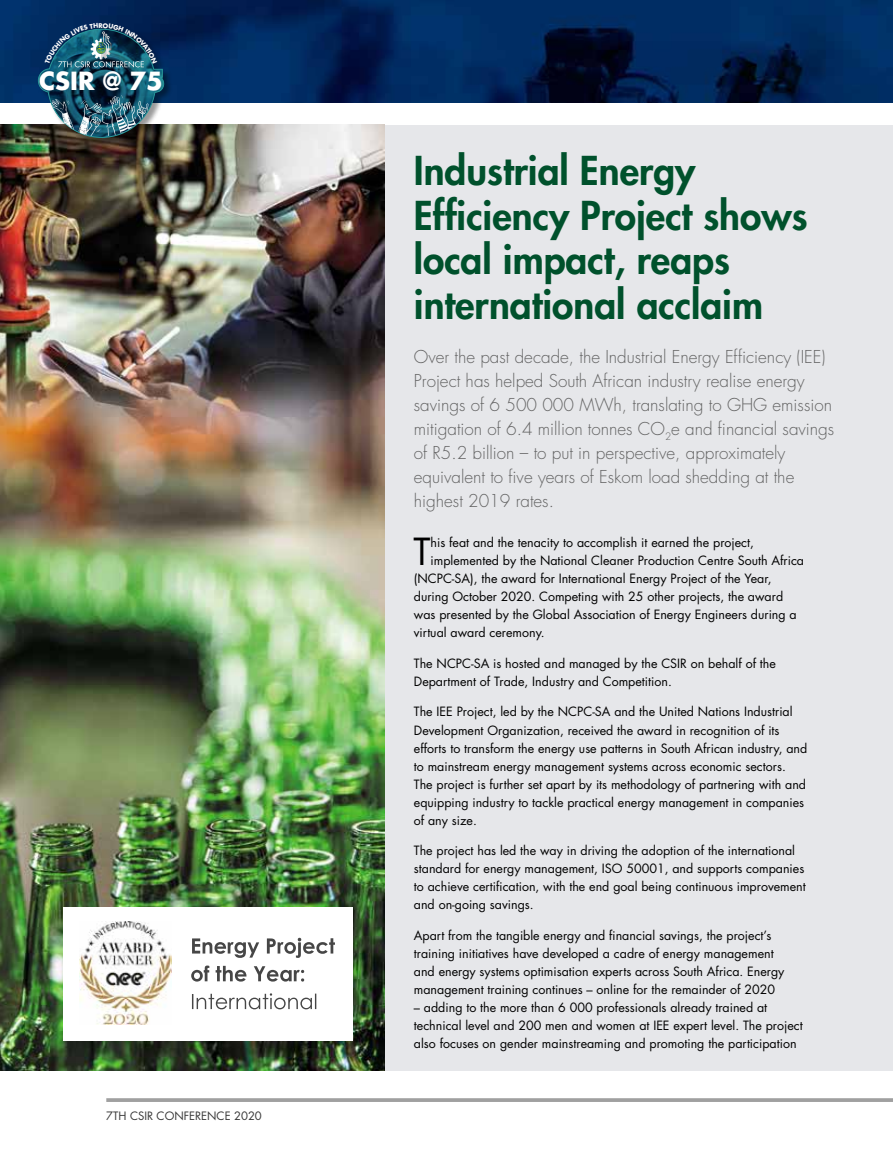
<style>
.page{position:relative;width:893px;height:1149px;background:#fff}
.page>*{position:absolute;margin:0;border:0;box-sizing:border-box;transform-origin:0 0}
.t1{font:800 38.7px/44.5px "Futura Std";color:#00512c}
.t2{font:36.3px "Futura Std";color:#000}
.t3{font:700 24.3px "Futura";color:#fff}
.t4{font:300 17.25px/24px "Futura Std";color:#636363}
.t5{font:12.45px/18px "Futura Std";color:#000}
.t6{font:11.25px "Futura Std";color:#363636}
</style>
<div class="page">
<svg style="left:106px;top:1098px;width:787px;height:3px;fill:#a0a0a0"></svg>
<div style="left:0;top:125px;width:893px;height:944px;background:#e6e7ea"></div>
<img style="left:0;top:125px;width:384px;height:944px">
<img style="left:0;top:0;width:893px;height:102px">
<div style="left:38px;top:23px;width:135px;height:123px;background:#000;opacity:.4"></div>
<div style="left:64px;top:907px;width:289px;height:133px;background:#fff"></div>
<img style="left:80px;top:921px;width:91px;height:103px">
<svg style="left:192px;top:993px;width:124px;height:16px"></svg>
<svg style="left:191px;top:965px;width:113px;height:16px"></svg>
<svg style="left:192px;top:937px;width:143px;height:20px"></svg>
<img style="left:38px;top:23px;width:126px;height:115px">
<h3 class="t3" style="left:39px;top:64px;width:125px">CSIR @ 75</h3>
<p class="t6" style="left:106px;top:1108px;width:157px">7th CSIR conference 2020</p>
<h1 class="t1" style="left:414px;top:148px;width:395px">Industrial Energy<br>Efficiency Project shows local impact, reaps international acclaim</h1>
<p class="t4" style="left:414px;top:345px;width:422px">Over the past decade, the Industrial Energy Efficiency (IEE)<br>Project has helped South African industry realise energy savings of 6 500 000 MWh, translating to GHG emission mitigation of 6.4 million tonnes CO<sub>2</sub>e and financial savings of R5.2 billion – to put in perspective, approximately equivalent to five years of Eskom load shedding at the highest 2019 rates.</p>
<h2 class="t2" style="left:413px;top:528px;width:19px">T</h2>
<p class="t5" style="left:431px;top:533px;width:325px">his feat and the tenacity to accomplish it earned the project,</p>
<p class="t5" style="left:431px;top:551px;width:375px">implemented by the National Cleaner Production Centre South Africa</p>
<p class="t5" style="left:414px;top:569px;width:359px">(NCPC-SA), the award for International Energy Project of the Year,</p>
<p class="t5" style="left:414px;top:587px;width:371px">during October 2020. Competing with 25 other projects, the award</p>
<p class="t5" style="left:414px;top:605px;width:384px">was presented by the Global Association of Energy Engineers during a</p>
<p class="t5" style="left:414px;top:623px;width:132px">virtual award ceremony.</p>
<p class="t5" style="left:414px;top:654px;width:364px">The NCPC-SA is hosted and managed by the CSIR on behalf of the<br>Department of Trade, Industry and Competition.</p>
<p class="t5" style="left:414px;top:702px;width:395px">The IEE Project, led by the NCPC-SA and the United Nations Industrial Development Organization, received the award in recognition of its efforts to transform the energy use patterns in South African industry, and to mainstream energy management systems across economic sectors.<br>The project is further set apart by its methodology of partnering with and equipping industry to tackle practical energy management in companies of any size.</p>
<p class="t5" style="left:414px;top:841px;width:393px">The project has led the way in driving the adoption of the international standard for energy management, ISO 50001, and supports companies to achieve certification, with the end goal being continuous improvement and on-going savings.</p>
<p class="t5" style="left:414px;top:926px;width:372px">Apart from the tangible energy and financial savings, the project’s training initiatives have developed a cadre of energy management and energy systems optimisation experts across South Africa. Energy management training continues – online for the remainder of 2020</p>
<p class="t5" style="left:414px;top:998px;width:390px">– adding to the more than 6 000 professionals already trained at technical level and 200 men and women at IEE expert level. The project also focuses on gender mainstreaming and promoting the participation</p>
</div>
